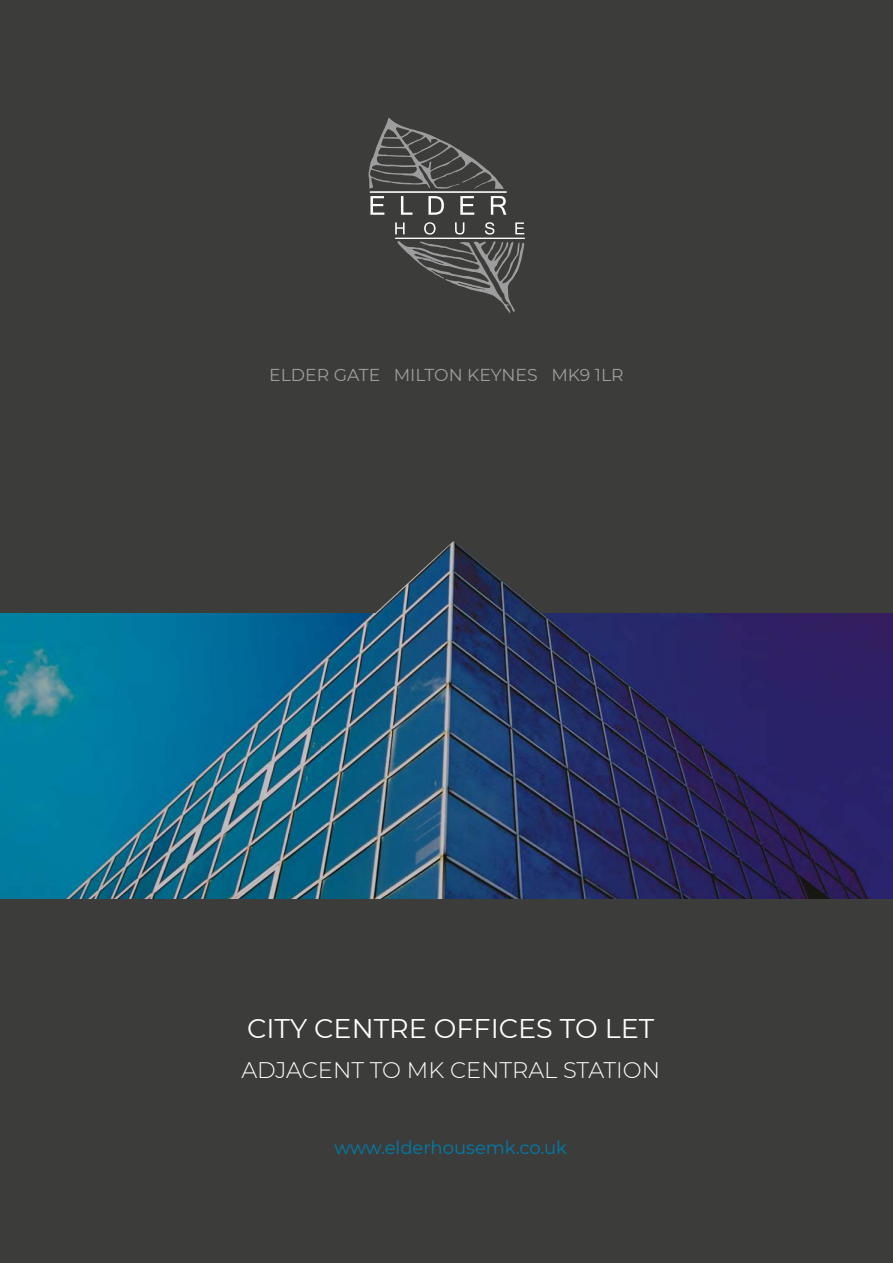
<style>
.page{position:relative;width:893px;height:1263px;background:#3c3c3b}
.page>*{position:absolute;margin:0;border:0;box-sizing:border-box;transform-origin:0 0}
.t1{font:27px "Montserrat";color:#fff}
.t2{font:300 22.5px "Montserrat";color:#fff}
.t3{font:18px "Montserrat";color:#007dab}
.t4{font:17.25px "Montserrat";color:#9e9d9d}
</style>
<div class="page">
<img style="left:0;top:614px;width:893px;height:285px">
<img style="left:66px;top:541px;width:803px;height:358px">
<svg style="left:368px;top:118px;width:136px;height:71px"></svg>
<svg style="left:397px;top:241px;width:127px;height:72px"></svg>
<svg style="left:370px;top:196px;width:14px;height:19px"></svg>
<svg style="left:401px;top:196px;width:11px;height:19px"></svg>
<svg style="left:428px;top:196px;width:16px;height:19px"></svg>
<svg style="left:460px;top:196px;width:14px;height:19px"></svg>
<svg style="left:491px;top:196px;width:15px;height:19px"></svg>
<svg style="left:395px;top:222px;width:10px;height:12px"></svg>
<svg style="left:424px;top:222px;width:11px;height:13px"></svg>
<svg style="left:455px;top:222px;width:9px;height:12px"></svg>
<svg style="left:485px;top:222px;width:9px;height:13px"></svg>
<svg style="left:515px;top:222px;width:9px;height:12px"></svg>
<hr style="left:370px;top:191px;width:136px;height:2px;background:#fff">
<hr style="left:395px;top:238px;width:129px;height:1px;background:#fff">
<p class="t4" style="left:269px;top:368px;width:356px">ELDER GATE MILTON KEYNES MK9 1LR</p>
<h1 class="t1" style="left:247px;top:1018px;width:409px">CITY CENTRE OFFICES TO LET</h1>
<h2 class="t2" style="left:241px;top:1057px;width:420px">ADJACENT TO MK CENTRAL STATION</h2>
<p class="t3" style="left:334px;top:1140px;width:234px">www.elderhousemk.co.uk</p>
</div>
